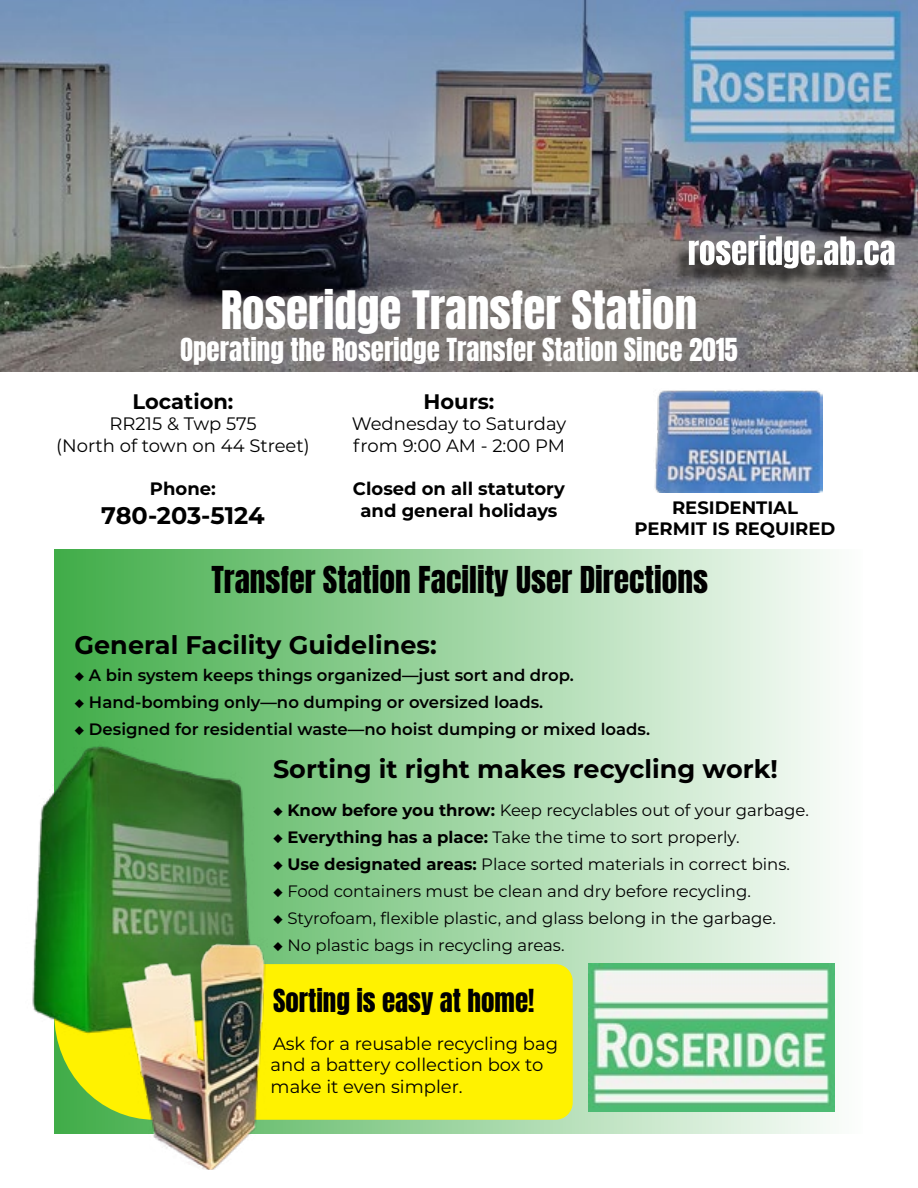
<style>
.page{position:relative;width:918px;height:1188px;background:#fff}
.page>*{position:absolute;margin:0;border:0;box-sizing:border-box;transform-origin:0 0}
.t1{font:45px "Anton";color:#fff}
.t2{font:31.5px "Anton";color:#000}
.t3{font:27px "Anton";color:#fff}
.t4{font:27px "Anton";color:#000}
.t5{font:700 25.5px "Montserrat";color:#000}
.t6{font:700 24px "Montserrat";color:#000}
.t7{font:700 21px "Montserrat";color:#000}
.t8{font:18px/21.6px "Montserrat";color:#000}
.t9{font:700 18px/21.6px "Montserrat";color:#000;text-align:center}
.t10{font:16.5px "Montserrat";color:#000}
.t11{font:600 16.5px "Montserrat";color:#000}
.s1{font-weight:600}
.s2{font-weight:700}
</style>
<div class="page">
<div style="left:55px;top:549px;width:808px;height:584px;background:linear-gradient(to right,#41ad48,#fdfefd)"></div>
<img style="left:0;top:0;width:918px;height:371px">
<div style="left:674px;top:240px;width:222px;height:50px;background:#000;opacity:.75"></div>
<svg style="left:689px;top:235px;width:205px;height:33px"></svg>
<img style="left:654px;top:390px;width:169px;height:102px">
<img style="left:588px;top:963px;width:246px;height:149px">
<div style="left:159px;top:964px;width:414px;height:156px;background:#fff200;border-radius:17px"></div>
<div style="left:54px;top:907px;width:201px;height:213px;background:#fff200;border-radius:50%"></div>
<img style="left:32px;top:736px;width:241px;height:300px">
<img style="left:113px;top:937px;width:158px;height:233px">
<h1 class="t1" style="left:221px;top:287px;width:478px">Roseridge Transfer Station</h1>
<h3 class="t3" style="left:180px;top:336px;width:559px">Operating the Roseridge Transfer Station Since 2015</h3>
<p class="t7" style="left:133px;top:386px;width:102px">Location:</p>
<p class="t8" style="left:56px;top:413px;width:255px;text-align:center">RR215 &amp; Twp 575<br>(North of town on 44 Street)</p>
<p class="t9" style="left:150px;top:477px;width:68px">Phone:</p>
<h3 class="t6" style="left:101px;top:498px;width:165px">780-203-5124</h3>
<p class="t7" style="left:424px;top:386px;width:72px">Hours:</p>
<p class="t8" style="left:352px;top:413px;width:216px">Wednesday to Saturday from 9:00 AM - 2:00 PM</p>
<p class="t9" style="left:353px;top:477px;width:214px">Closed on all statutory and general holidays</p>
<p class="t9" style="left:635px;top:496px;width:202px">RESIDENTIAL<br>PERMIT IS REQUIRED</p>
<h2 class="t2" style="left:211px;top:563px;width:498px">Transfer Station Facility User Directions</h2>
<h3 class="t5" style="left:75px;top:626px;width:364px">General Facility Guidelines:</h3>
<p class="t11" style="left:75px;top:663px;width:501px">◆ A bin system keeps things organized—just sort and drop.</p>
<p class="t11" style="left:75px;top:690px;width:470px">◆ Hand-bombing only—no dumping or oversized loads.</p>
<p class="t11" style="left:75px;top:717px;width:577px">◆ Designed for residential waste—no hoist dumping or mixed loads.</p>
<h3 class="t5" style="left:273px;top:751px;width:506px">Sorting it right makes recycling work!</h3>
<p class="t10" style="left:273px;top:799px;width:538px"><span class="s1">◆</span> <span class="s2">Know before you throw:</span> Keep recyclables out of your garbage.</p>
<p class="t10" style="left:273px;top:826px;width:468px"><span class="s1">◆</span> <span class="s2">Everything has a place:</span> Take the time to sort properly.</p>
<p class="t10" style="left:273px;top:853px;width:519px"><span class="s1">◆</span> <span class="s2">Use designated areas:</span> Place sorted materials in correct bins.</p>
<p class="t10" style="left:273px;top:880px;width:479px"><span class="s1">◆</span> Food containers must be clean and dry before recycling.</p>
<p class="t10" style="left:273px;top:907px;width:505px"><span class="s1">◆</span> Styrofoam, flexible plastic, and glass belong in the garbage.</p>
<p class="t10" style="left:273px;top:934px;width:293px"><span class="s1">◆</span> No plastic bags in recycling areas.</p>
<h3 class="t4" style="left:273px;top:987px;width:263px">Sorting is easy at home!</h3>
<p class="t8" style="left:271px;top:1032px;width:289px">Ask for a reusable recycling bag and a battery collection box to make it even simpler.</p>
</div>
